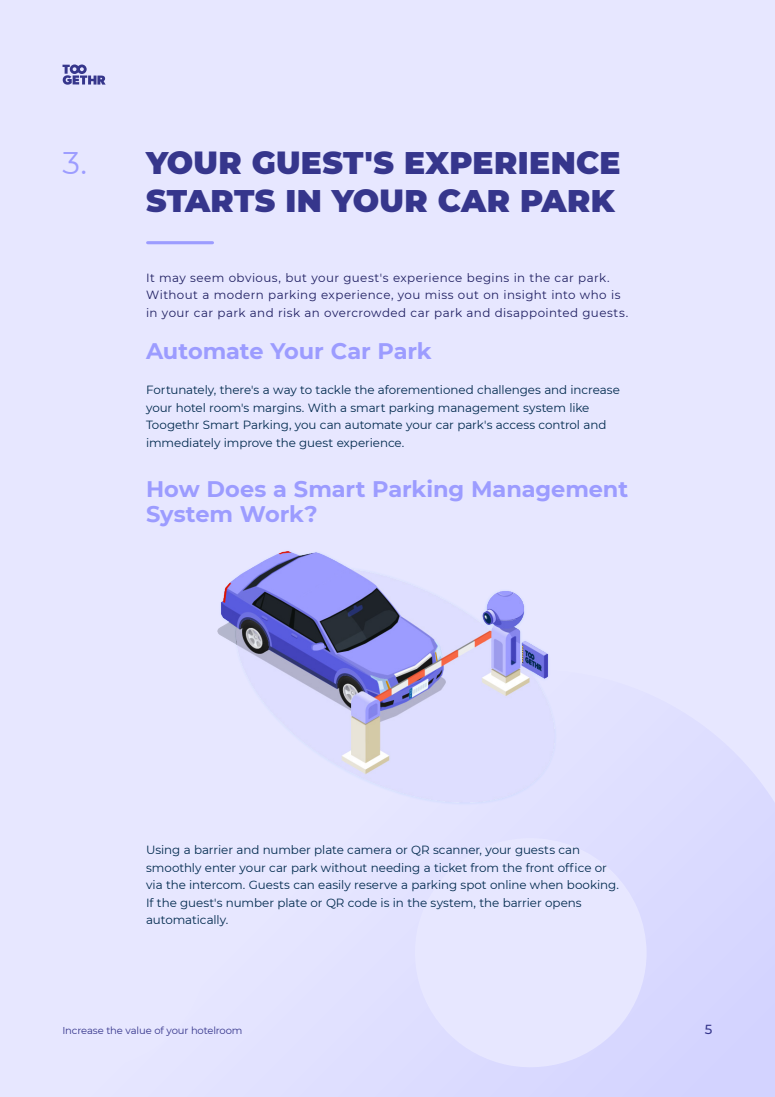
<style>
.page{position:relative;width:775px;height:1097px;background:#e7e7ff}
.page>*{position:absolute;margin:0;border:0;box-sizing:border-box;transform-origin:0 0}
.TO_header_1{font:900 31.25px/37.5px "Montserrat";letter-spacing:.01em;color:#36368c}
.TO_header_1-2{font:31.25px "Montserrat";color:#9c9cff}
.t1{font:700 22.5px/25px "Montserrat";letter-spacing:-.005em;color:#9c9cff}
.t2{font:500 13.12px "Montserrat";color:#36368c}
.TO_body{font:11.88px/17.5px "Montserrat";letter-spacing:-.005em;color:#00294d}
.t3{font:11.88px/17.5px "Montserrat";letter-spacing:.035em;color:#1f1f61}
.t4{font:10px "Montserrat";letter-spacing:-.015em;color:#36368c}
</style>
<div class="page">
<svg style="left:63px;top:64px;width:43px;height:21px"></svg>
<hr style="left:148px;top:241px;width:64px;height:3px;background:#9c9cff">
<img style="left:218px;top:552px;width:336px;height:250px">
<p class="TO_header_1-2" style="left:62px;top:141px;width:26px">3.</p>
<p class="TO_header_1" style="left:146px;top:142px;width:476px">YOUR GUEST'S EXPERIENCE<br>STARTS IN YOUR CAR PARK</p>
<p class="t3" style="left:146px;top:268px;width:484px">It may seem obvious, but your guest's experience begins in the car park.<br>Without a modern parking experience, you miss out on insight into who is in your car park and risk an overcrowded car park and disappointed guests.</p>
<p class="t1" style="left:146px;top:337px;width:287px">Automate Your Car Park</p>
<p class="TO_body" style="left:146px;top:381px;width:475px">Fortunately, there's a way to tackle the aforementioned challenges and increase your hotel room's margins. With a smart parking management system like Toogethr Smart Parking, you can automate your car park's access control and immediately improve the guest experience.</p>
<p class="t1" style="left:146px;top:475px;width:484px">How Does a Smart Parking Management<br>System Work?</p>
<p class="TO_body" style="left:146px;top:841px;width:474px">Using a barrier and number plate camera or QR scanner, your guests can smoothly enter your car park without needing a ticket from the front office or via the intercom. Guests can easily reserve a parking spot online when booking.<br>If the guest's number plate or QR code is in the system, the barrier opens automatically.</p>
<p class="t4" style="left:62px;top:1024px;width:182px">Increase the value of your hotelroom</p>
<p class="t2" style="left:705px;top:1020px;width:9px">5</p>
</div>
